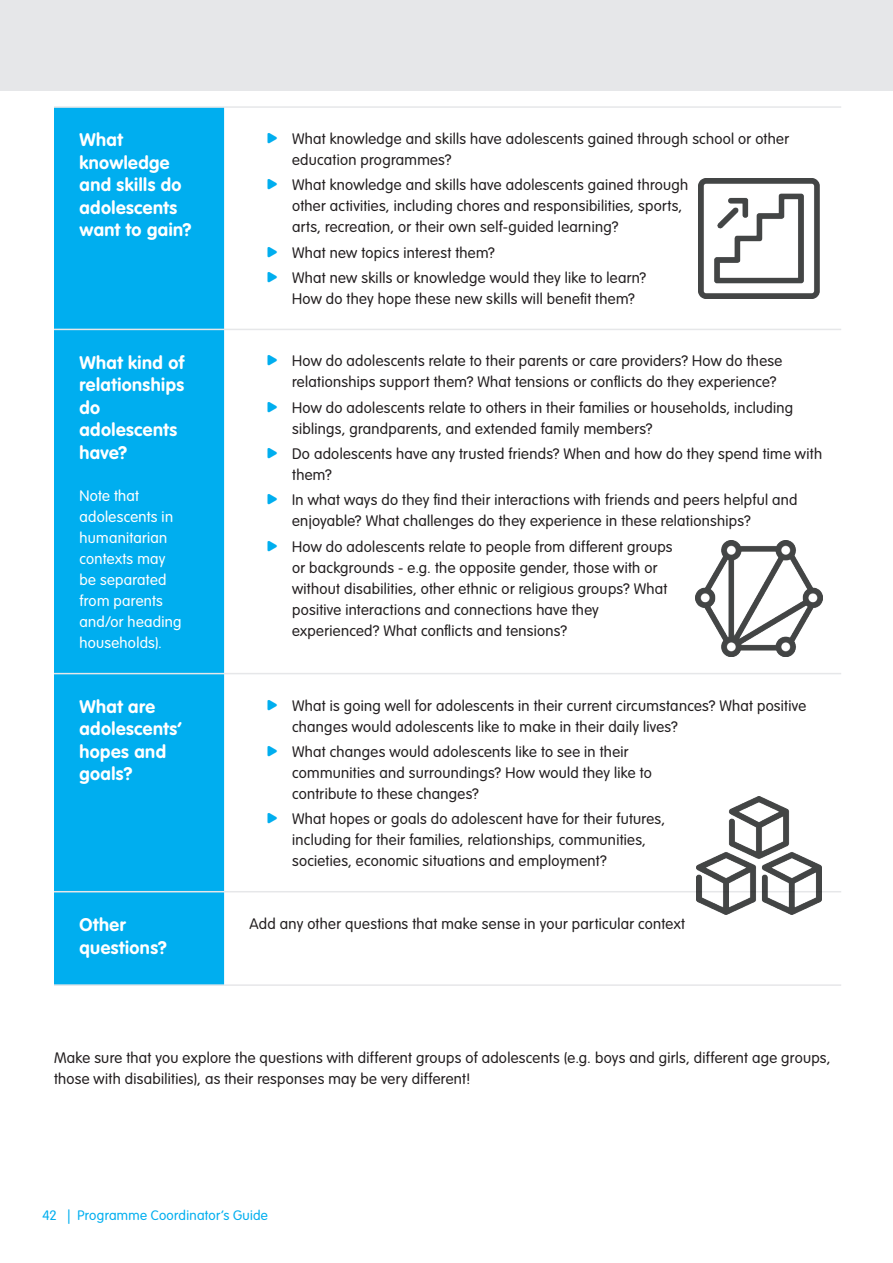
<style>
.page{position:relative;width:893px;height:1263px;background:#fff}
.page>*{position:absolute;margin:0;border:0;box-sizing:border-box;transform-origin:0 0}
.Subheading_White{font:700 18px/22.5px "VAG Rounded Std";letter-spacing:.025em;color:#fff}
.Paragraph_Text{font:300 15px/21px "VAG Rounded Std";letter-spacing:.02em;color:#231f20}
.Paragraph_Text_white{font:300 15px/21px "VAG Rounded Std";letter-spacing:.02em;color:#fff}
.t1{font:300 13.5px "VAG Rounded Std";letter-spacing:.025em;color:#00aeef}
.s1{color:#00aeef}
</style>
<div class="page">
<div style="left:0;top:0;width:893px;height:91px;background:#e6e7e9"></div>
<div style="left:54px;top:108px;width:170px;height:876px;background:#00aeef"></div>
<hr style="left:54px;top:106px;width:170px;height:2px;background:#e6e7e9">
<hr style="left:224px;top:106px;width:617px;height:2px;background:#e6e7e9">
<hr style="left:54px;top:329px;width:170px;height:1px;background:#e6e7e9">
<hr style="left:224px;top:329px;width:617px;height:1px;background:#e6e7e9">
<hr style="left:54px;top:673px;width:170px;height:1px;background:#e6e7e9">
<hr style="left:224px;top:673px;width:617px;height:1px;background:#e6e7e9">
<hr style="left:54px;top:891px;width:170px;height:1px;background:#e6e7e9">
<hr style="left:224px;top:891px;width:617px;height:1px;background:#e6e7e9">
<hr style="left:54px;top:984px;width:170px;height:2px;background:#e6e7e9">
<hr style="left:224px;top:984px;width:617px;height:2px;background:#e6e7e9">
<img style="left:695px;top:541px;width:128px;height:115px">
<img style="left:699px;top:178px;width:120px;height:121px">
<img style="left:697px;top:796px;width:124px;height:118px">
<p class="Subheading_White" style="left:80px;top:130px;width:113px">What knowledge and skills do adolescents want to gain?</p>
<p class="Paragraph_Text" style="left:292px;top:129px;width:498px;text-indent:-26px"><span class="s1">•</span> What knowledge and skills have adolescents gained through school or other education programmes?</p>
<p class="Paragraph_Text" style="left:292px;top:175px;width:398px;text-indent:-26px"><span class="s1">•</span> What knowledge and skills have adolescents gained through other activities, including chores and responsibilities, sports, arts, recreation, or their own self-guided learning?</p>
<p class="Paragraph_Text" style="left:267px;top:242px;width:230px"><span class="s1">•</span> What new topics interest them?</p>
<p class="Paragraph_Text" style="left:292px;top:268px;width:356px;text-indent:-26px"><span class="s1">•</span> What new skills or knowledge would they like to learn?<br>How do they hope these new skills will benefit them?</p>
<p class="Subheading_White" style="left:80px;top:352px;width:106px">What kind of relationships do adolescents have?</p>
<p class="Paragraph_Text_white" style="left:80px;top:486px;width:104px">Note that adolescents in humanitarian contexts may be separated from parents and/or heading households).</p>
<p class="Paragraph_Text" style="left:292px;top:351px;width:492px;text-indent:-26px"><span class="s1">•</span> How do adolescents relate to their parents or care providers? How do these relationships support them? What tensions or conflicts do they experience?</p>
<p class="Paragraph_Text" style="left:292px;top:397px;width:503px;text-indent:-26px"><span class="s1">•</span> How do adolescents relate to others in their families or households, including siblings, grandparents, and extended family members?</p>
<p class="Paragraph_Text" style="left:292px;top:444px;width:531px;text-indent:-26px"><span class="s1">•</span> Do adolescents have any trusted friends? When and how do they spend time with them?</p>
<p class="Paragraph_Text" style="left:292px;top:490px;width:507px;text-indent:-26px"><span class="s1">•</span> In what ways do they find their interactions with friends and peers helpful and enjoyable? What challenges do they experience in these relationships?</p>
<p class="Paragraph_Text" style="left:292px;top:536px;width:382px;text-indent:-26px"><span class="s1">•</span> How do adolescents relate to people from different groups or backgrounds - e.g. the opposite gender, those with or without disabilities, other ethnic or religious groups? What positive interactions and connections have they experienced? What conflicts and tensions?</p>
<p class="Subheading_White" style="left:80px;top:696px;width:104px">What are adolescents’ hopes and goals?</p>
<p class="Paragraph_Text" style="left:292px;top:695px;width:516px;text-indent:-26px"><span class="s1">•</span> What is going well for adolescents in their current circumstances? What positive changes would adolescents like to make in their daily lives?</p>
<p class="Paragraph_Text" style="left:292px;top:742px;width:361px;text-indent:-26px"><span class="s1">•</span> What changes would adolescents like to see in their communities and surroundings? How would they like to contribute to these changes?</p>
<p class="Paragraph_Text" style="left:292px;top:809px;width:374px;text-indent:-26px"><span class="s1">•</span> What hopes or goals do adolescent have for their futures, including for their families, relationships, communities, societies, economic situations and employment?</p>
<p class="Subheading_White" style="left:80px;top:914px;width:89px">Other questions?</p>
<p class="Paragraph_Text" style="left:250px;top:913px;width:437px">Add any other questions that make sense in your particular context</p>
<p class="Paragraph_Text" style="left:54px;top:1048px;width:778px">Make sure that you explore the questions with different groups of adolescents (e.g. boys and girls, different age groups, those with disabilities), as their responses may be very different!</p>
<p class="t1" style="left:43px;top:1208px;width:227px">42 | Programme Coordinator’s Guide</p>
</div>
